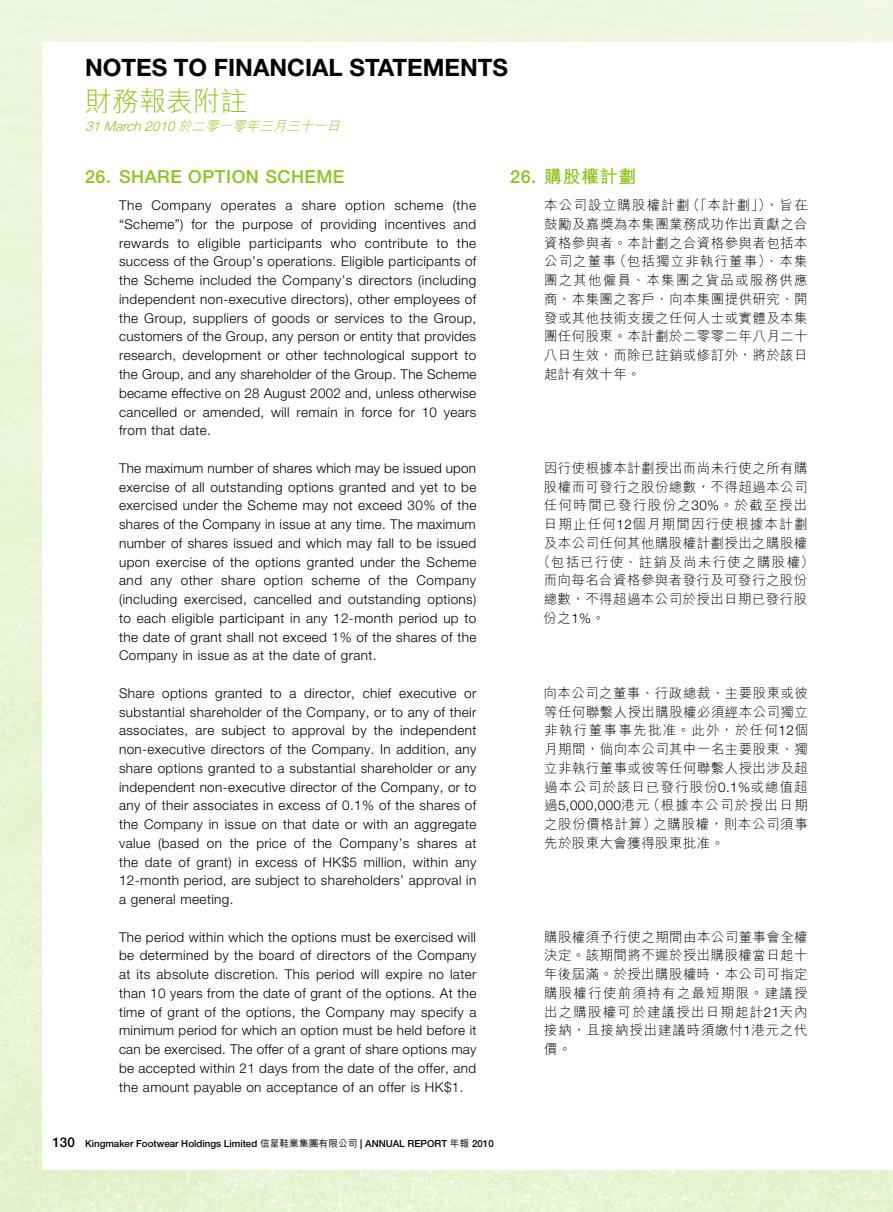
<style>
.page{position:relative;width:893px;height:1212px;background:#fff}
.page>*{position:absolute;margin:0;border:0;box-sizing:border-box;transform-origin:0 0}
.t1{font:300 27px "M Hei HK";color:#8ec320}
.t2{font:700 24px "Helvetica Neue LT Std";color:#000}
.t3{font:500 18px "Helvetica Neue LT Std";letter-spacing:.03em;color:#8ec320}
.t4{font:700 18px "M Hei HK";letter-spacing:.03em;color:#8ec320}
.t5{font:300 13.5px/18.8px "Helvetica Neue LT Std";letter-spacing:.03em;color:#000;text-align:justify}
.t6{font:300 13.5px/18.8px "M Hei HK";letter-spacing:.03em;color:#000;text-align:justify}
.t7{font:italic 300 13.5px "M Hei HK";color:#8ec320}
.t8{font:300 13.5px "M Hei HK";letter-spacing:.1em;color:#000}
.t9{font:300 13.5px "M Hei HK";letter-spacing:.09em;color:#000}
.t10{font:300 13.5px "M Hei HK";letter-spacing:.095em;color:#000}
.t11{font:500 9.75px "Helvetica Neue LT Std";color:#000}
.s1{font-family:"Helvetica Neue LT Std"}
.s2{font-family:"Helvetica Neue LT Std";font-weight:500}
.s3{font-size:13.5px}
.s4{font-family:"M Hei HK"}
</style>
<div class="page">
<img style="left:0;top:0;width:893px;height:1212px">
<div style="left:43px;top:42px;width:850px;height:1127px;background:#fff"></div>
<h2 class="t2" style="left:85px;top:53px;width:425px">NOTES TO FINANCIAL STATEMENTS</h2>
<h1 class="t1" style="left:85px;top:82px;width:163px">財務報表附註</h1>
<p class="t7" style="left:85px;top:116px;width:261px"><span class="s1">31March2010</span>於二零一零年三月三十一日</p>
<h3 class="t3" style="left:85px;top:166px;width:261px">26. SHARE OPTION SCHEME</h3>
<p class="t5" style="left:119px;top:196px;width:359px">The Company operates a share option scheme (the “Scheme”) for the purpose of providing incentives and rewards to eligible participants who contribute to the success of the Group’s operations. Eligible participants of the Scheme included the Company’s directors (including independent non-executive directors), other employees of the Group, suppliers of goods or services to the Group, customers of the Group, any person or entity that provides research, development or other technological support to the Group, and any shareholder of the Group. The Scheme became effective on 28 August 2002 and, unless otherwise cancelled or amended, will remain in force for 10 years from that date.</p>
<p class="t5" style="left:119px;top:458px;width:359px">The maximum number of shares which may be issued upon exercise of all outstanding options granted and yet to be exercised under the Scheme may not exceed 30% of the shares of the Company in issue at any time. The maximum number of shares issued and which may fall to be issued upon exercise of the options granted under the Scheme and any other share option scheme of the Company (including exercised, cancelled and outstanding options) to each eligible participant in any 12-month period up to the date of grant shall not exceed 1% of the shares of the Company in issue as at the date of grant.</p>
<p class="t5" style="left:119px;top:683px;width:359px">Share options granted to a director, chief executive or substantial shareholder of the Company, or to any of their associates, are subject to approval by the independent non-executive directors of the Company. In addition, any share options granted to a substantial shareholder or any independent non-executive director of the Company, or to any of their associates in excess of 0.1% of the shares of the Company in issue on that date or with an aggregate value (based on the price of the Company’s shares at the date of grant) in excess of HK$5 million, within any 12-month period, are subject to shareholders’ approval in a general meeting.</p>
<p class="t5" style="left:119px;top:927px;width:359px">The period within which the options must be exercised will be determined by the board of directors of the Company at its absolute discretion. This period will expire no later than 10 years from the date of grant of the options. At the time of grant of the options, the Company may specify a minimum period for which an option must be held before it can be exercised. The offer of a grant of share options may be accepted within 21 days from the date of the offer, and the amount payable on acceptance of an offer is HK$1.</p>
<h3 class="t4" style="left:510px;top:163px;width:128px"><span class="s2">26.</span> 購股權計劃</h3>
<p class="t6" style="left:544px;top:195px;width:265px">本公司設立購股權計劃（「本計劃」），旨在鼓勵及嘉獎為本集團業務成功作出貢獻之合資格參與者。本計劃之合資格參與者包括本公司之董事（包括獨立非執行董事）、本集團之其他僱員、本集團之貨品或服務供應商、本集團之客戶、向本集團提供研究、開發或其他技術支援之任何人士或實體及本集團任何股東。本計劃於二零零二年八月二十八日生效，而除已註銷或修訂外，將於該日起計有效十年。</p>
<p class="t6" style="left:544px;top:458px;width:265px">因行使根據本計劃授出而尚未行使之所有購</p>
<p class="t6" style="left:544px;top:477px;width:265px">股權而可發行之股份總數，不得超過本公司</p>
<p class="t8" style="left:544px;top:496px;width:265px">任何時間已發行股份之<span class="s1">30%</span>。於截至授出</p>
<p class="t9" style="left:544px;top:515px;width:265px">日期止任何<span class="s1">12</span>個月期間因行使根據本計劃</p>
<p class="t6" style="left:544px;top:533px;width:265px">及本公司任何其他購股權計劃授出之購股權</p>
<p class="t10" style="left:537px;top:552px;width:279px">（包括已行使、註銷及尚未行使之購股權）</p>
<p class="t6" style="left:544px;top:570px;width:265px">而向每名合資格參與者發行及可發行之股份</p>
<p class="t6" style="left:544px;top:589px;width:265px">總數，不得超過本公司於授出日期已發行股</p>
<p class="t6" style="left:544px;top:608px;width:63px">份之<span class="s1">1%</span>。</p>
<p class="t6" style="left:544px;top:683px;width:266px">向本公司之董事、行政總裁、主要股東或彼等任何聯繫人授出購股權必須經本公司獨立非執行董事事先批准。此外，於任何<span class="s1">12</span>個月期間，倘向本公司其中一名主要股東、獨立非執行董事或彼等任何聯繫人授出涉及超過本公司於該日已發行股份<span class="s1">0.1%</span>或總值超過<span class="s1">5,000,000</span>港元（根據本公司於授出日期之股份價格計算）之購股權，則本公司須事先於股東大會獲得股東批准。</p>
<p class="t6" style="left:544px;top:927px;width:265px">購股權須予行使之期間由本公司董事會全權決定。該期間將不遲於授出購股權當日起十年後屆滿。於授出購股權時，本公司可指定購股權行使前須持有之最短期限。建議授出之購股權可於建議授出日期起計<span class="s1">21</span>天內接納，且接納授出建議時須繳付<span class="s1">1</span>港元之代價。</p>
<p class="t11" style="left:52px;top:1138px;width:443px"><span class="s3">130</span> Kingmaker Footwear Holdings Limited <span class="s4">信星鞋業集團有限公司</span> | ANNUAL REPORT <span class="s4">年報</span> 2010</p>
</div>
